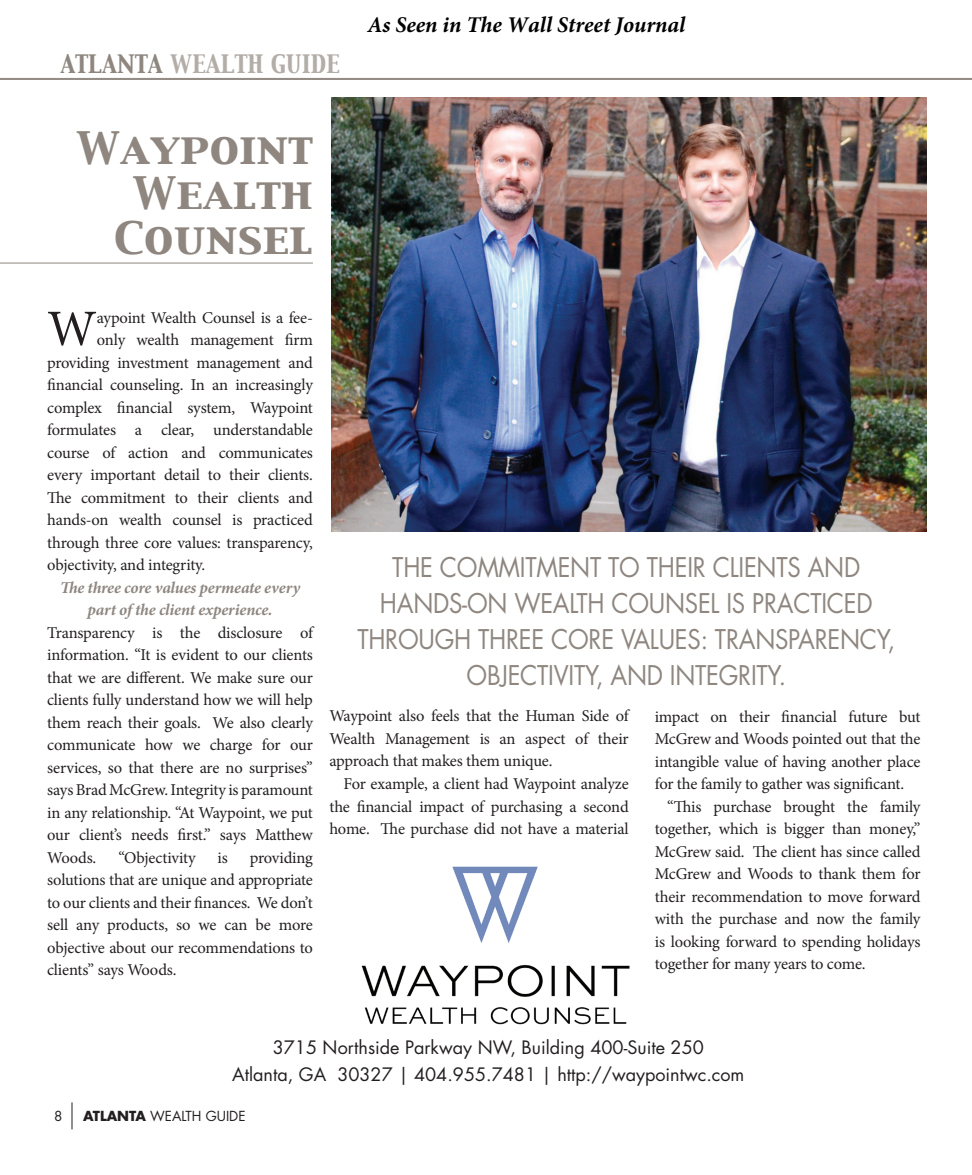
<style>
.page{position:relative;width:972px;height:1175px;background:#fff}
.page>*{position:absolute;margin:0;border:0;box-sizing:border-box;transform-origin:0 0}
.t1{font:51.15px "Minion Pro";color:#231f20}
.t2{font:39.6px/45px "Capitals";color:#8e867f;text-align:right;scale:1.14 1}
.t3{font:26.4px/36px "Futura";letter-spacing:-.01em;color:#8e867f;text-align:center;scale:.91 1}
.t4{font:italic 700 22.5px "Minion Pro";color:#000}
.t5{font:22.5px "Capitals";color:#b3ada8}
.t6{font:18px/27px "Futura";color:#231f20;text-align:center}
.t7{font:16.5px/22.5px "Minion Pro";letter-spacing:-.02em;color:#231f20;text-align:justify}
.t8{font:italic 700 16.5px/22.5px "Minion Pro";letter-spacing:-.01em;color:#8e867f;text-align:center}
.t9{font:13.5px "Futura";color:#231f20}
.s1{color:#8e867f}
.s2{font-weight:700}
</style>
<div class="page">
<hr style="left:0;top:78px;width:972px;height:1px;background:#8e867f">
<hr style="left:0;top:79px;width:972px;height:1px;background:#8e867f">
<svg style="left:72px;top:1102px;width:1px;height:27px"></svg>
<img style="left:361px;top:866px;width:269px;height:159px">
<img style="left:331px;top:98px;width:595px;height:433px">
<hr style="left:0;top:263px;width:313px;height:1px;background:#8e867f">
<h3 class="t5" style="left:60px;top:49px;width:281px"><span class="s1">ATLANTA</span> WEALTH GUIDE</h3>
<h2 class="t2" style="left:76px;top:128px;width:209px">Waypoint<br>Wealth<br>Counsel</h2>
<h3 class="t4" style="left:367px;top:9px;width:319px">As Seen in The Wall Street Journal</h3>
<h1 class="t1" style="left:47px;top:294px;width:51px">W</h1>
<p class="t7" style="left:97px;top:306px;width:218px">aypoint Wealth Counsel is a fee-</p>
<p class="t7" style="left:97px;top:328px;width:218px">only wealth management firm</p>
<p class="t7" style="left:47px;top:351px;width:267px">providing investment management and</p>
<p class="t7" style="left:47px;top:373px;width:268px">financial counseling. In an increasingly</p>
<p class="t7" style="left:47px;top:396px;width:267px">complex financial system, Waypoint</p>
<p class="t7" style="left:47px;top:418px;width:267px">formulates a clear, understandable</p>
<p class="t7" style="left:47px;top:441px;width:267px">course of action and communicates</p>
<p class="t7" style="left:47px;top:464px;width:267px">every important detail to their clients.</p>
<p class="t7" style="left:47px;top:486px;width:267px">The commitment to their clients and</p>
<p class="t7" style="left:47px;top:509px;width:267px">hands-on wealth counsel is practiced</p>
<p class="t7" style="left:47px;top:531px;width:267px">through three core values: transparency,</p>
<p class="t7" style="left:47px;top:554px;width:160px">objectivity, and integrity.</p>
<p class="t8" style="left:60px;top:576px;width:242px">The three core values permeate every part of the client experience.</p>
<p class="t7" style="left:47px;top:621px;width:269px">Transparency is the disclosure of information. “It is evident to our clients that we are different. We make sure our clients fully understand how we will help them reach their goals. We also clearly communicate how we charge for our services, so that there are no surprises” says Brad McGrew. Integrity is paramount in any relationship. “At Waypoint, we put our client’s needs first.” says Matthew Woods.</p>
<p class="t7" style="left:118px;top:846px;width:79px">“Objectivity</p>
<p class="t7" style="left:218px;top:846px;width:12px">is</p>
<p class="t7" style="left:47px;top:846px;width:267px;text-indent:203px">providing solutions that are unique and appropriate to our clients and their finances. We don’t sell any products, so we can be more objective about our recommendations to clients” says Woods.</p>
<h3 class="t3" style="left:357px;top:549px;width:593px">THE COMMITMENT TO THEIR CLIENTS AND HANDS-ON WEALTH COUNSEL IS PRACTICED THROUGH THREE CORE VALUES: TRANSPARENCY, OBJECTIVITY, AND INTEGRITY.</h3>
<p class="t7" style="left:329px;top:705px;width:302px">Waypoint also feels that the Human Side of Wealth Management is an aspect of their approach that makes them unique.</p>
<p class="t7" style="left:329px;top:772px;width:301px;text-indent:14px">For example, a client had Waypoint analyze the financial impact of purchasing a second home. The purchase did not have a material</p>
<p class="t7" style="left:655px;top:705px;width:267px">impact on their financial future but</p>
<p class="t7" style="left:655px;top:727px;width:267px">McGrew and Woods pointed out that the</p>
<p class="t7" style="left:655px;top:750px;width:267px">intangible value of having another place</p>
<p class="t7" style="left:655px;top:772px;width:251px">for the family to gather was significant.</p>
<p class="t7" style="left:667px;top:795px;width:255px">“This purchase brought the family</p>
<p class="t7" style="left:655px;top:817px;width:267px">together, which is bigger than money,”</p>
<p class="t7" style="left:655px;top:840px;width:267px">McGrew said. The client has since called</p>
<p class="t7" style="left:655px;top:862px;width:267px">McGrew and Woods to thank them for</p>
<p class="t7" style="left:655px;top:885px;width:267px">their recommendation to move forward</p>
<p class="t7" style="left:655px;top:907px;width:268px">with the purchase and now the family</p>
<p class="t7" style="left:655px;top:930px;width:267px">is looking forward to spending holidays</p>
<p class="t7" style="left:655px;top:952px;width:212px">together for many years to come.</p>
<p class="t6" style="left:232px;top:1034px;width:514px">3715 Northside Parkway NW, Building 400-Suite 250<br>Atlanta, GA 30327 | 404.955.7481 | http://waypointwc.com</p>
<p class="t9" style="left:54px;top:1107px;width:10px">8</p>
<p class="t9" style="left:83px;top:1107px;width:164px"><span class="s2">ATLANTA</span> WEALTH GUIDE</p>
</div>
